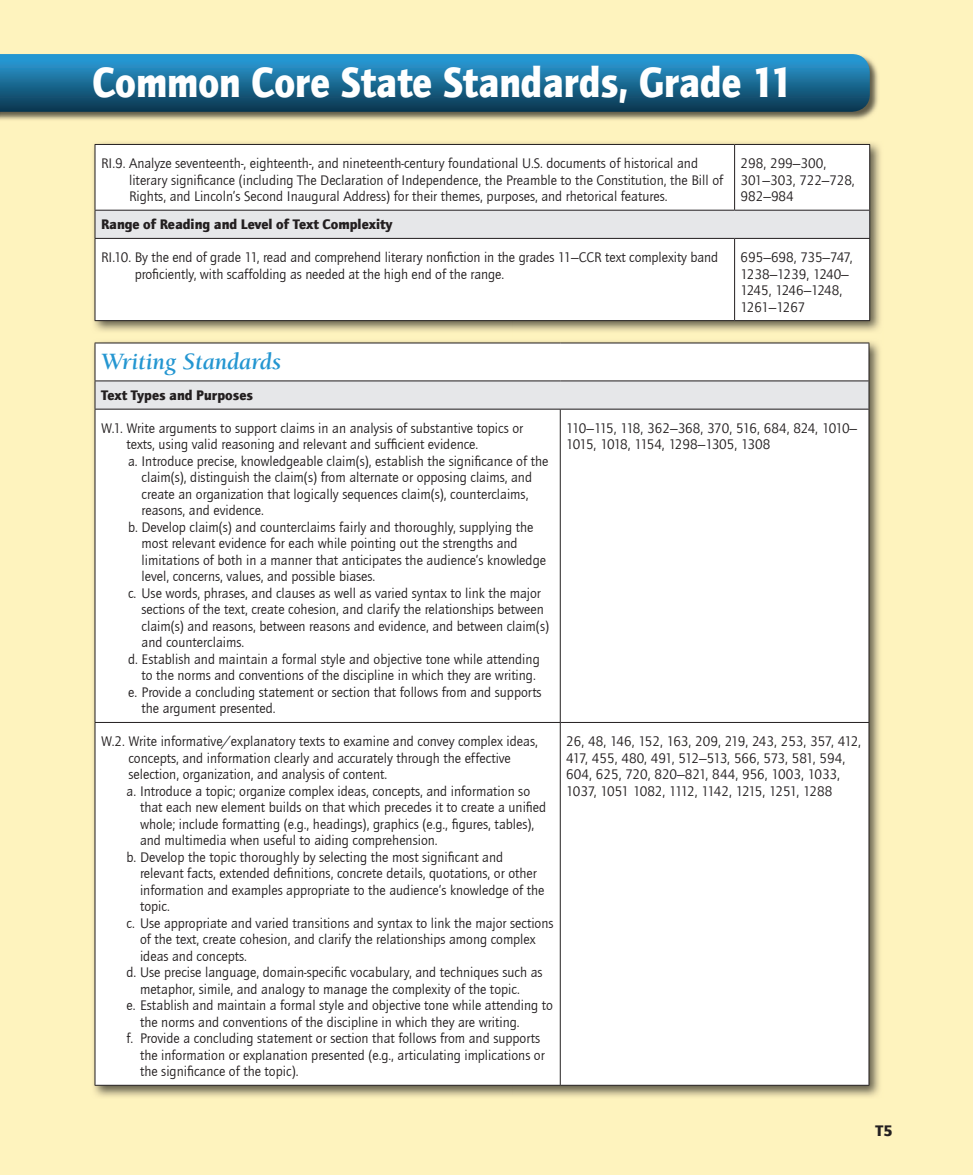
<style>
.page{position:relative;width:973px;height:1175px;background:#fff}
.page>*{position:absolute;margin:0;border:0;box-sizing:border-box;transform-origin:0 0}
.t1{font:900 43.5px "ITC Quay Sans Com";color:#fff;scale:.9 1}
.t2{font:italic 700 24px "Berkeley Std";color:#2496d1}
.t3{font:900 15.75px "ITC Quay Sans Com";color:#231f20}
.t4{font:14.25px/16.5px "ITC Quay Sans Com";color:#231f20}
.t5{font:14.25px/16.5px "ITC Quay Sans Com";letter-spacing:-.065em;color:#231f20}
.t6{font:900 14.25px "ITC Quay Sans Com";color:#231f20}
.t7{font:14.25px/16.5px "ITC Quay Sans Com";letter-spacing:-.03em;color:#231f20}
</style>
<div class="page">
<div style="left:0;top:0;width:972px;height:1175px;background:#fef3be"></div>
<img style="left:0;top:59px;width:878px;height:61px">
<svg style="left:0;top:54px;width:869px;height:58px;background:#1a6b94"></svg>
<img style="left:93px;top:142px;width:788px;height:955px">
<div style="left:96px;top:145px;width:773px;height:175px;background:#fff"></div>
<div style="left:95px;top:210px;width:774px;height:28px;background:#e6e7e9"></div>
<hr style="left:95px;top:144px;width:639px;height:1px;background:#231f20">
<hr style="left:95px;top:145px;width:1px;height:65px;background:#231f20">
<hr style="left:734px;top:144px;width:135px;height:1px;background:#231f20">
<hr style="left:734px;top:145px;width:1px;height:65px;background:#231f20">
<hr style="left:869px;top:145px;width:1px;height:65px;background:#231f20">
<hr style="left:95px;top:239px;width:1px;height:81px;background:#231f20">
<hr style="left:734px;top:239px;width:1px;height:81px;background:#231f20">
<hr style="left:869px;top:239px;width:1px;height:81px;background:#231f20">
<hr style="left:95px;top:210px;width:639px;height:1px;background:#231f20">
<svg style="left:95px;top:210px;width:1px;height:28px"></svg>
<hr style="left:734px;top:210px;width:135px;height:1px;background:#231f20">
<svg style="left:869px;top:210px;width:1px;height:28px"></svg>
<hr style="left:95px;top:238px;width:639px;height:1px;background:#231f20">
<hr style="left:734px;top:238px;width:135px;height:1px;background:#231f20">
<hr style="left:95px;top:320px;width:639px;height:1px;background:#231f20">
<hr style="left:734px;top:320px;width:135px;height:1px;background:#231f20">
<div style="left:96px;top:343px;width:772px;height:742px;background:#fff"></div>
<div style="left:95px;top:381px;width:773px;height:28px;background:#e6e7e9"></div>
<hr style="left:95px;top:409px;width:1px;height:313px;background:#231f20">
<hr style="left:559px;top:409px;width:1px;height:313px;background:#231f20">
<hr style="left:868px;top:409px;width:1px;height:313px;background:#231f20">
<hr style="left:95px;top:722px;width:465px;height:1px;background:#231f20">
<hr style="left:95px;top:723px;width:1px;height:362px;background:#231f20">
<hr style="left:560px;top:722px;width:309px;height:1px;background:#231f20">
<hr style="left:559px;top:723px;width:1px;height:362px;background:#231f20">
<hr style="left:868px;top:723px;width:1px;height:362px;background:#231f20">
<hr style="left:95px;top:1085px;width:465px;height:1px;background:#231f20">
<hr style="left:560px;top:1085px;width:309px;height:1px;background:#231f20">
<hr style="left:95px;top:342px;width:465px;height:1px;background:#231f20">
<hr style="left:95px;top:343px;width:1px;height:37px;background:#231f20">
<hr style="left:560px;top:342px;width:309px;height:1px;background:#231f20">
<hr style="left:868px;top:343px;width:1px;height:37px;background:#231f20">
<hr style="left:95px;top:380px;width:465px;height:1px;background:#231f20">
<svg style="left:95px;top:381px;width:1px;height:28px"></svg>
<hr style="left:560px;top:380px;width:309px;height:1px;background:#231f20">
<svg style="left:868px;top:381px;width:1px;height:28px"></svg>
<hr style="left:95px;top:409px;width:465px;height:1px;background:#231f20">
<hr style="left:560px;top:409px;width:309px;height:1px;background:#231f20">
<h1 class="t1" style="left:92px;top:54px;width:779px">Common Core State Standards, Grade 11</h1>
<p class="t4" style="left:129px;top:155px;width:595px;text-indent:-28px">RI.9. Analyze seventeenth-, eighteenth-, and nineteenth-century foundational U.S. documents of historical and literary significance (including The Declaration of Independence, the Preamble to the Constitution, the Bill of<br>Rights, and Lincoln’s Second Inaugural Address) for their themes, purposes, and rhetorical features.</p>
<p class="t4" style="left:740px;top:155px;width:115px">298, 299–300,<br>301–303, 722–728,<br>982–984</p>
<p class="t6" style="left:101px;top:215px;width:293px">Range of Reading and Level of Text Complexity</p>
<p class="t4" style="left:135px;top:249px;width:585px;text-indent:-34px">RI.10. By the end of grade 11, read and comprehend literary nonfiction in the grades 11–CCR text complexity band proficiently, with scaffolding as needed at the high end of the range.</p>
<p class="t7" style="left:740px;top:249px;width:113px">695–698, 735–747,<br>1238–1239, 1240–<br>1245, 1246–1248,<br>1261–1267</p>
<h2 class="t2" style="left:101px;top:349px;width:182px">Writing Standards</h2>
<p class="t6" style="left:101px;top:386px;width:153px">Text Types and Purposes</p>
<p class="t4" style="left:101px;top:419px;width:423px">W.1. Write arguments to support claims in an analysis of substantive topics or</p>
<p class="t4" style="left:126px;top:436px;width:353px">texts, using valid reasoning and relevant and sufficient evidence.</p>
<p class="t4" style="left:128px;top:452px;width:421px">a. Introduce precise, knowledgeable claim(s), establish the significance of the</p>
<p class="t4" style="left:141px;top:469px;width:392px">claim(s), distinguish the claim(s) from alternate or opposing claims, and</p>
<p class="t4" style="left:141px;top:485px;width:388px">create an organization that logically sequences claim(s), counterclaims,</p>
<p class="t4" style="left:141px;top:502px;width:124px">reasons, and evidence.</p>
<p class="t4" style="left:128px;top:518px;width:406px">b. Develop claim(s) and counterclaims fairly and thoroughly, supplying the</p>
<p class="t4" style="left:141px;top:535px;width:377px">most relevant evidence for each while pointing out the strengths and</p>
<p class="t4" style="left:141px;top:551px;width:406px">limitations of both in a manner that anticipates the audience’s knowledge</p>
<p class="t4" style="left:141px;top:568px;width:235px">level, concerns, values, and possible biases.</p>
<p class="t4" style="left:128px;top:585px;width:414px">c. Use words, phrases, and clauses as well as varied syntax to link the major</p>
<p class="t4" style="left:141px;top:601px;width:403px">sections of the text, create cohesion, and clarify the relationships between</p>
<p class="t4" style="left:141px;top:618px;width:409px">claim(s) and reasons, between reasons and evidence, and between claim(s)</p>
<p class="t4" style="left:141px;top:634px;width:104px">and counterclaims.</p>
<p class="t4" style="left:128px;top:651px;width:413px">d. Establish and maintain a formal style and objective tone while attending</p>
<p class="t4" style="left:141px;top:667px;width:395px">to the norms and conventions of the discipline in which they are writing.</p>
<p class="t4" style="left:128px;top:684px;width:415px">e. Provide a concluding statement or section that follows from and supports</p>
<p class="t4" style="left:141px;top:700px;width:135px">the argument presented.</p>
<p class="t4" style="left:101px;top:733px;width:438px">W.2. Write informative/explanatory texts to examine and convey complex ideas,</p>
<p class="t4" style="left:128px;top:749px;width:384px">concepts, and information clearly and accurately through the effective</p>
<p class="t4" style="left:128px;top:766px;width:260px">selection, organization, and analysis of content.</p>
<p class="t4" style="left:126px;top:782px;width:405px">a. Introduce a topic; organize complex ideas, concepts, and information so</p>
<p class="t4" style="left:140px;top:799px;width:407px">that each new element builds on that which precedes it to create a unified</p>
<p class="t4" style="left:140px;top:815px;width:395px">whole; include formatting (e.g., headings), graphics (e.g., figures, tables),</p>
<p class="t4" style="left:140px;top:832px;width:299px">and multimedia when useful to aiding comprehension.</p>
<p class="t4" style="left:126px;top:848px;width:378px">b. Develop the topic thoroughly by selecting the most significant and</p>
<p class="t4" style="left:140px;top:865px;width:398px">relevant facts, extended definitions, concrete details, quotations, or other</p>
<p class="t4" style="left:140px;top:881px;width:406px">information and examples appropriate to the audience’s knowledge of the</p>
<p class="t4" style="left:140px;top:898px;width:31px">topic.</p>
<p class="t4" style="left:126px;top:914px;width:428px">c. Use appropriate and varied transitions and syntax to link the major sections</p>
<p class="t4" style="left:140px;top:931px;width:397px">of the text, create cohesion, and clarify the relationships among complex</p>
<p class="t4" style="left:140px;top:947px;width:108px">ideas and concepts.</p>
<p class="t4" style="left:126px;top:964px;width:417px">d. Use precise language, domain-specific vocabulary, and techniques such as</p>
<p class="t4" style="left:140px;top:980px;width:381px">metaphor, simile, and analogy to manage the complexity of the topic.</p>
<p class="t4" style="left:126px;top:997px;width:428px">e. Establish and maintain a formal style and objective tone while attending to</p>
<p class="t4" style="left:140px;top:1013px;width:381px">the norms and conventions of the discipline in which they are writing.</p>
<p class="t4" style="left:126px;top:1030px;width:415px">f. Provide a concluding statement or section that follows from and supports</p>
<p class="t4" style="left:140px;top:1046px;width:406px">the information or explanation presented (e.g., articulating implications or</p>
<p class="t4" style="left:140px;top:1063px;width:160px">the significance of the topic).</p>
<p class="t5" style="left:566px;top:420px;width:292px">110–115, 118, 362–368, 370, 516, 684, 824, 1010–<br>1015, 1018, 1154, 1298–1305, 1308</p>
<p class="t4" style="left:566px;top:733px;width:296px">26, 48, 146, 152, 163, 209, 219, 243, 253, 357, 412, 417, 455, 480, 491, 512–513, 566, 573, 581, 594, 604, 625, 720, 820–821, 844, 956, 1003, 1033, 1037, 1051 1082, 1112, 1142, 1215, 1251, 1288</p>
<p class="t3" style="left:875px;top:1120px;width:18px">T5</p>
</div>
